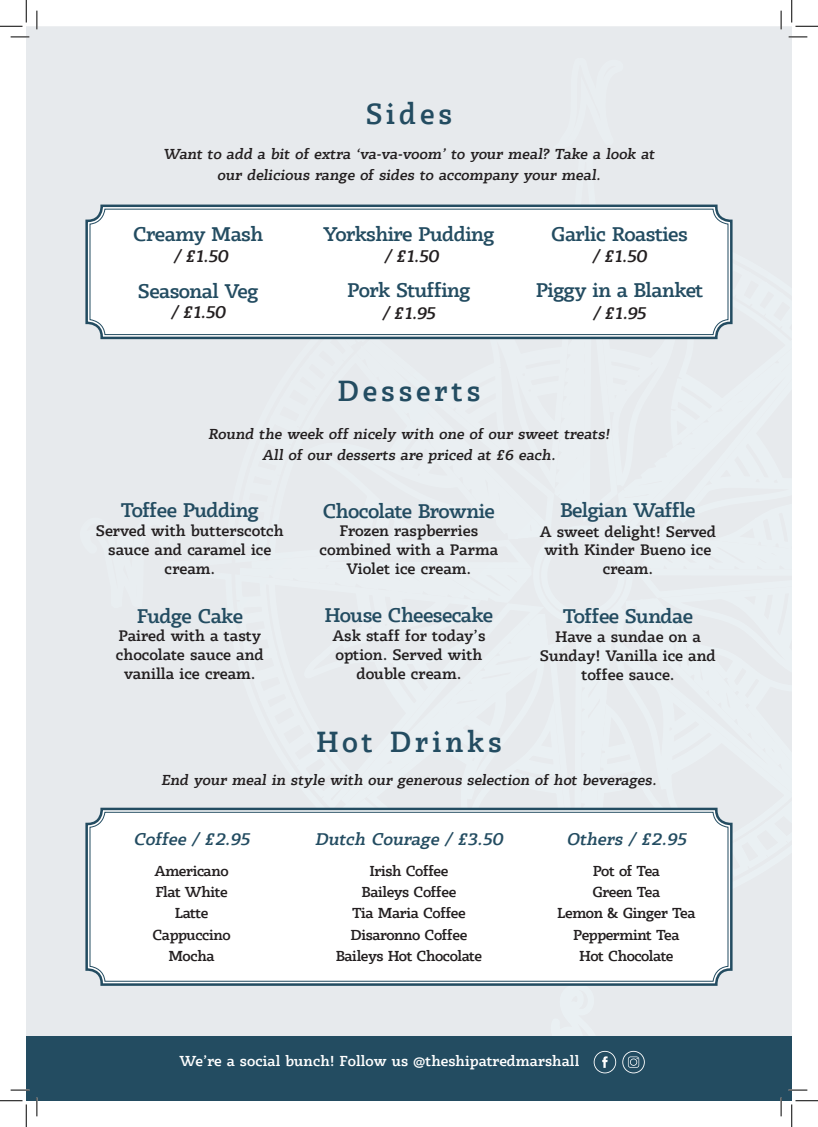
<style>
.page{position:relative;width:818px;height:1127px;background:#fff}
.page>*{position:absolute;margin:0;border:0;box-sizing:border-box;transform-origin:0 0}
.t1{font:600 30.12px "Radcliffe";letter-spacing:.13em;color:#234c61;scale:.95 1}
.t2{font:600 20.5px "Radcliffe";letter-spacing:-.03em;color:#234c61}
.t3{font:italic 600 17.5px "Radcliffe";color:#234c61}
.t4{font:600 17.5px "Radcliffe";color:#231f20}
.t5{font:600 15.75px/18.9px "Radcliffe";letter-spacing:-.005em;color:#231f20;text-align:center}
.t6{font:600 15px/21.2px "Radcliffe";letter-spacing:-.03em;color:#231f20;text-align:center}
.t7{font:600 15px "Radcliffe";color:#fff}
</style>
<div class="page">
<div style="left:26px;top:26px;width:766px;height:1009px;background:#e7eaed"></div>
<div style="left:109px;top:117px;width:683px;height:918px;background:#e7eaed"></div>
<div style="left:79px;top:506px;width:99px;height:419px;background:#e7eaed"></div>
<div style="left:543px;top:56px;width:86px;height:95px;background:#e7eaed"></div>
<svg style="left:84px;top:203px;width:650px;height:137px"></svg>
<div style="left:90px;top:209px;width:638px;height:126px;border:1px solid #234c61;border-radius:15px"></div>
<div style="left:26px;top:1035px;width:766px;height:65px;background:#234c61"></div>
<svg style="left:84px;top:806px;width:650px;height:180px"></svg>
<div style="left:90px;top:811px;width:638px;height:170px;border:1px solid #234c61;border-radius:15px"></div>
<svg style="left:545px;top:778px;width:71px;height:295px"></svg>
<svg style="left:622px;top:1050px;width:23px;height:23px"></svg>
<svg style="left:11px;top:36px;width:18px;height:2px"></svg>
<svg style="left:788px;top:36px;width:19px;height:2px"></svg>
<svg style="left:11px;top:1089px;width:18px;height:1px"></svg>
<svg style="left:788px;top:1089px;width:19px;height:1px"></svg>
<svg style="left:36px;top:11px;width:2px;height:18px"></svg>
<svg style="left:36px;top:1097px;width:2px;height:18px"></svg>
<svg style="left:780px;top:11px;width:2px;height:18px"></svg>
<svg style="left:780px;top:1097px;width:2px;height:18px"></svg>
<svg style="left:0;top:0;width:27px;height:27px"></svg>
<svg style="left:0;top:1100px;width:27px;height:26px"></svg>
<svg style="left:791px;top:0;width:27px;height:27px"></svg>
<svg style="left:791px;top:1100px;width:27px;height:26px"></svg>
<h1 class="t1" style="left:366px;top:95px;width:93px">Sides</h1>
<p class="t6" style="left:163px;top:143px;width:495px">Want to add a bit of extra ‘va-va-voom’ to your meal? Take a look at our delicious range of sides to accompany your meal.</p>
<h2 class="t2" style="left:133px;top:221px;width:132px">Creamy Mash</h2>
<p class="t4" style="left:174px;top:245px;width:59px">/ £1.50</p>
<h2 class="t2" style="left:138px;top:278px;width:122px">Seasonal Veg</h2>
<p class="t4" style="left:171px;top:301px;width:59px">/ £1.50</p>
<h2 class="t2" style="left:323px;top:221px;width:173px">Yorkshire Pudding</h2>
<p class="t4" style="left:384px;top:245px;width:59px">/ £1.50</p>
<h2 class="t2" style="left:347px;top:278px;width:125px">Pork Stuffing</h2>
<p class="t4" style="left:382px;top:302px;width:58px">/ £1.95</p>
<h1 class="t1" style="left:337px;top:371px;width:152px">Desserts</h1>
<h2 class="t2" style="left:551px;top:221px;width:138px">Garlic Roasties</h2>
<p class="t4" style="left:592px;top:245px;width:59px">/ £1.50</p>
<h2 class="t2" style="left:536px;top:278px;width:169px">Piggy in a Blanket</h2>
<p class="t4" style="left:593px;top:302px;width:58px">/ £1.95</p>
<p class="t6" style="left:208px;top:423px;width:405px">Round the week off nicely with one of our sweet treats!<br>All of our desserts are priced at £6 each.</p>
<h2 class="t2" style="left:121px;top:497px;width:140px">Toffee Pudding</h2>
<p class="t5" style="left:96px;top:521px;width:189px">Served with butterscotch sauce and caramel ice cream.</p>
<h2 class="t2" style="left:137px;top:603px;width:108px">Fudge Cake</h2>
<p class="t5" style="left:116px;top:626px;width:150px">Paired with a tasty chocolate sauce and vanilla ice cream.</p>
<h2 class="t2" style="left:323px;top:498px;width:174px">Chocolate Brownie</h2>
<p class="t5" style="left:320px;top:520px;width:180px">Frozen raspberries combined with a Parma<br>Violet ice cream.</p>
<h2 class="t2" style="left:325px;top:602px;width:170px">House Cheesecake</h2>
<p class="t5" style="left:332px;top:626px;width:155px">Ask staff for today’s option. Served with double cream.</p>
<h2 class="t2" style="left:560px;top:497px;width:137px">Belgian Waffle</h2>
<p class="t5" style="left:540px;top:521px;width:178px">A sweet delight! Served with Kinder Bueno ice cream.</p>
<h2 class="t2" style="left:563px;top:603px;width:132px">Toffee Sundae</h2>
<p class="t5" style="left:540px;top:626px;width:177px">Have a sundae on a<br>Sunday! Vanilla ice and toffee sauce.</p>
<h1 class="t1" style="left:316px;top:722px;width:197px">Hot Drinks</h1>
<p class="t6" style="left:161px;top:769px;width:499px">End your meal in style with our generous selection of hot beverages.</p>
<p class="t3" style="left:133px;top:827px;width:121px">Coffee / £2.95</p>
<p class="t3" style="left:315px;top:827px;width:193px">Dutch Courage / £3.50</p>
<p class="t3" style="left:566px;top:827px;width:125px">Others / £2.95</p>
<p class="t6" style="left:152px;top:859px;width:80px">Americano<br>Flat White<br>Latte<br>Cappuccino<br>Mocha</p>
<p class="t6" style="left:336px;top:859px;width:148px">Irish Coffee<br>Baileys Coffee<br>Tia Maria Coffee<br>Disaronno Coffee<br>Baileys Hot Chocolate</p>
<p class="t6" style="left:557px;top:859px;width:140px">Pot of Tea<br>Green Tea<br>Lemon &amp; Ginger Tea<br>Peppermint Tea<br>Hot Chocolate</p>
<p class="t7" style="left:179px;top:1051px;width:401px">We’re a social bunch! Follow us @theshipatredmarshall</p>
</div>
